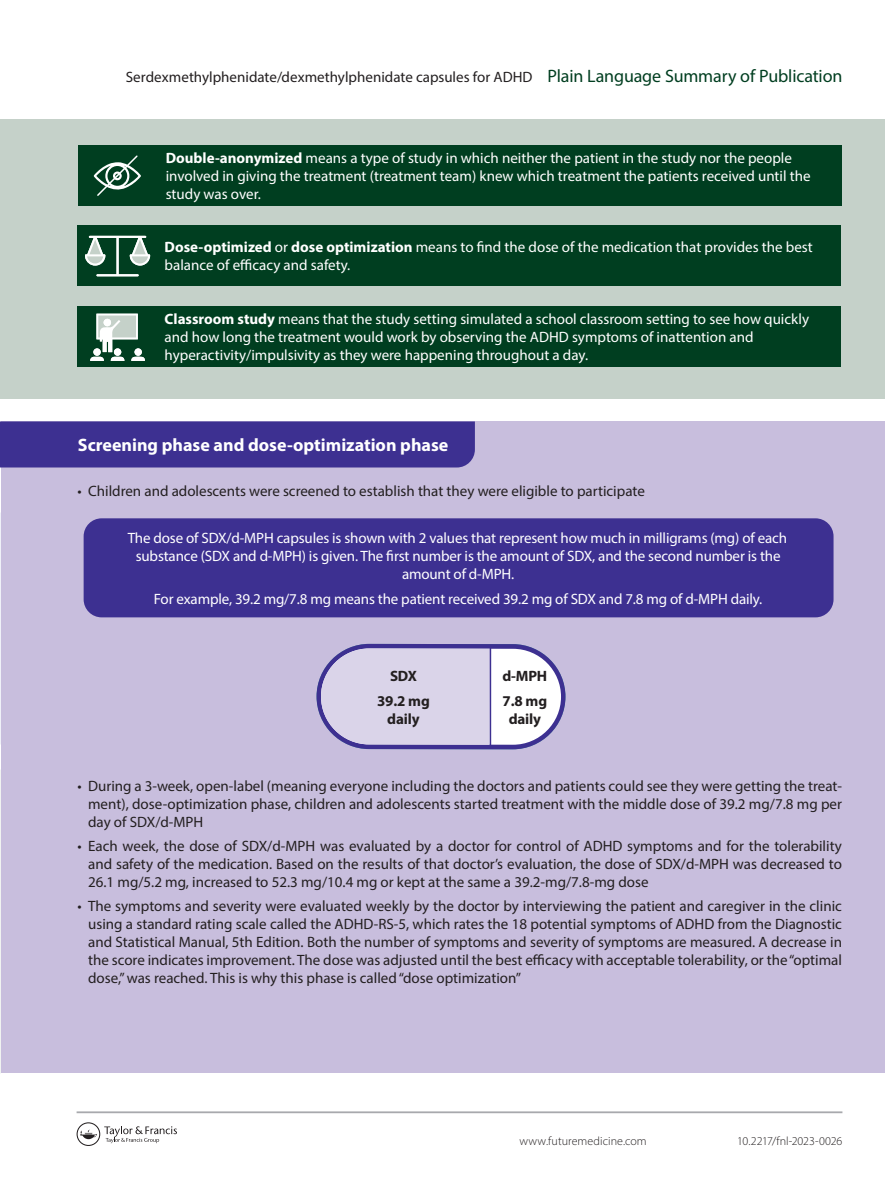
<style>
.page{position:relative;width:885px;height:1191px;background:#fff}
.page>*{position:absolute;margin:0;border:0;box-sizing:border-box;transform-origin:0 0}
.PLSP_subhead{font:700 18px "Myriad Pro";color:#fff}
.t1{font:15px/18px "Myriad Pro";color:#231f20;text-align:justify}
.t2{font:15px/18px "Myriad Pro";color:#fff}
.t3{font:700 15px "Myriad Pro";letter-spacing:-.01em;color:#231f20}
.t4{font:300 12px "Myriad Pro";letter-spacing:.005em;color:#231f20}
.s1{font-size:18px;color:#003e20}
.s2{font-weight:700}
</style>
<div class="page">
<svg style="left:77px;top:1122px;width:100px;height:24px"></svg>
<div style="left:0;top:119px;width:884px;height:280px;background:#c5d1c9"></div>
<div style="left:1px;top:421px;width:883px;height:652px;background:#c8bedd"></div>
<div style="left:0;top:421px;width:475px;height:46px;background:#3d3091"></div>
<div style="left:77px;top:225px;width:763px;height:60px;background:#003e20"></div>
<div style="left:77px;top:306px;width:763px;height:61px;background:#003e20"></div>
<svg style="left:85px;top:236px;width:65px;height:40px"></svg>
<svg style="left:90px;top:314px;width:55px;height:47px"></svg>
<div style="left:103px;top:319px;width:8px;height:7px;background:#fff;border-radius:50%"></div>
<div style="left:316px;top:644px;width:249px;height:105px;background:#3d3091;border-radius:53px"></div>
<div style="left:321px;top:648px;width:240px;height:97px;background:#fff;border-radius:48px"></div>
<svg style="left:321px;top:648px;width:168px;height:96px;background:#d4cde5"></svg>
<hr style="left:489px;top:646px;width:2px;height:101px;background:#3d3091">
<div style="left:84px;top:518px;width:749px;height:99px;background:#3d3091;border-radius:18px"></div>
<div style="left:78px;top:145px;width:763px;height:61px;background:#003e20"></div>
<svg style="left:94px;top:155px;width:47px;height:41px"></svg>
<hr style="left:77px;top:1111px;width:765px;height:2px;background:#a8a9ad">
<p class="t1" style="left:126px;top:67px;width:718px">Serdexmethylphenidate/dexmethylphenidate capsules for ADHD <span class="s1">Plain Language Summary of Publication</span></p>
<p class="t2" style="left:166px;top:149px;width:646px"><span class="s2">Double-anonymized</span> means a type of study in which neither the patient in the study nor the people involved in giving the treatment (treatment team) knew which treatment the patients received until the study was over.</p>
<p class="t2" style="left:165px;top:237px;width:649px"><span class="s2">Dose-optimized</span> or <span class="s2">dose optimization</span> means to find the dose of the medication that provides the best balance of efficacy and safety.</p>
<p class="t2" style="left:165px;top:310px;width:646px"><span class="s2">Classroom study</span> means that the study setting simulated a school classroom setting to see how quickly and how long the treatment would work by observing the ADHD symptoms of inattention and hyperactivity/impulsivity as they were happening throughout a day.</p>
<p class="PLSP_subhead" style="left:78px;top:433px;width:372px">Screening phase and dose-optimization phase</p>
<p class="t1" style="left:78px;top:482px;width:568px">• Children and adolescents were screened to establish that they were eligible to participate</p>
<p class="t2" style="left:128px;top:529px;width:660px;text-align:center">The dose of SDX/d-MPH capsules is shown with 2 values that represent how much in milligrams (mg) of each substance (SDX and d-MPH) is given. The first number is the amount of SDX, and the second number is the amount of d-MPH.</p>
<p class="t2" style="left:154px;top:589px;width:609px">For example, 39.2 mg/7.8 mg means the patient received 39.2 mg of SDX and 7.8 mg of d-MPH daily.</p>
<p class="t3" style="left:390px;top:666px;width:28px">SDX</p>
<p class="t3" style="left:377px;top:691px;width:54px">39.2 mg</p>
<p class="t3" style="left:387px;top:709px;width:34px">daily</p>
<p class="t3" style="left:502px;top:666px;width:46px">d-MPH</p>
<p class="t3" style="left:502px;top:691px;width:46px">7.8 mg</p>
<p class="t3" style="left:508px;top:709px;width:34px">daily</p>
<p class="t1" style="left:88px;top:776px;width:755px;text-indent:-10px">• During a 3-week, open-label (meaning everyone including the doctors and patients could see they were getting the treat&shy;ment), dose-optimization phase, children and adolescents started treatment with the middle dose of 39.2 mg/7.8 mg per day of SDX/d-MPH</p>
<p class="t1" style="left:88px;top:836px;width:755px;text-indent:-10px">• Each week, the dose of SDX/d-MPH was evaluated by a doctor for control of ADHD symptoms and for the tolerability and safety of the medication. Based on the results of that doctor’s evaluation, the dose of SDX/d-MPH was decreased to 26.1 mg/5.2 mg, increased to 52.3 mg/10.4 mg or kept at the same a 39.2-mg/7.8-mg dose</p>
<p class="t1" style="left:88px;top:896px;width:755px;text-indent:-10px">• The symptoms and severity were evaluated weekly by the doctor by interviewing the patient and caregiver in the clinic using a standard rating scale called the ADHD-RS-5, which rates the 18 potential symptoms of ADHD from the Diagnostic and Statistical Manual, 5th Edition. Both the number of symptoms and severity of symptoms are measured. A decrease in the score indicates improvement. The dose was adjusted until the best efficacy with acceptable tolerability, or the “optimal dose,” was reached. This is why this phase is called “dose optimization”</p>
<p class="t4" style="left:519px;top:1134px;width:129px">www.futuremedicine.com</p>
<p class="t4" style="left:737px;top:1133px;width:107px">10.2217/fnl-2023-0026</p>
</div>
